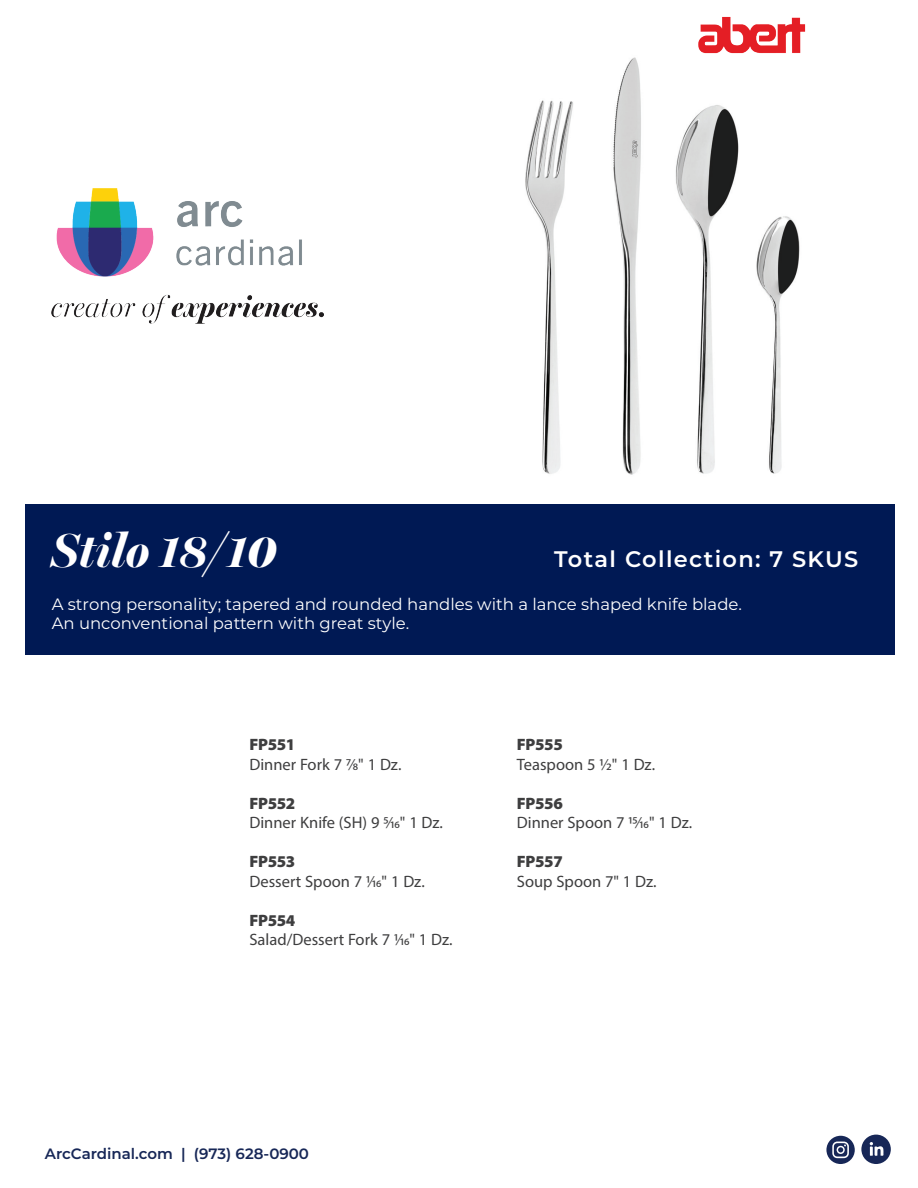
<style>
.page{position:relative;width:918px;height:1188px;background:#fff}
.page>*{position:absolute;margin:0;border:0;box-sizing:border-box;transform-origin:0 0}
.t1{font:italic 700 48px "Miller Banner";color:#fff}
.t2{font:600 22.5px "Montserrat";letter-spacing:.06em;color:#fff}
.t3{font:16.5px "Myriad Pro";color:#3e3e3f}
.t4{font:16.5px/19.5px "Montserrat";color:#fff}
.t5{font:900 16.5px "Myriad Pro";letter-spacing:-.02em;color:#3e3e3f}
.t6{font:600 15px "Montserrat";color:#172757}
</style>
<div class="page">
<img style="left:525px;top:57px;width:275px;height:418px">
<div style="left:25px;top:504px;width:869px;height:150px;background:#001954"></div>
<img style="left:52px;top:188px;width:272px;height:136px">
<svg style="left:826px;top:1136px;width:29px;height:28px"></svg>
<svg style="left:861px;top:1135px;width:30px;height:29px"></svg>
<div style="left:678px;top:0;width:148px;height:63px;background:#fff"></div>
<img style="left:698px;top:16px;width:108px;height:38px">
<h1 class="t1" style="left:52px;top:522px;width:226px">Stilo 18/10</h1>
<h2 class="t2" style="left:554px;top:543px;width:306px">Total Collection: 7 SKUS</h2>
<p class="t4" style="left:52px;top:594px;width:692px">A strong personality; tapered and rounded handles with a lance shaped knife blade.<br>An unconventional pattern with great style.</p>
<p class="t5" style="left:249px;top:734px;width:47px">FP551</p>
<p class="t3" style="left:249px;top:754px;width:153px">Dinner Fork 7 7/8" 1 Dz.</p>
<p class="t5" style="left:249px;top:792px;width:47px">FP552</p>
<p class="t3" style="left:249px;top:813px;width:195px">Dinner Knife (SH) 9 5/16" 1 Dz.</p>
<p class="t5" style="left:249px;top:851px;width:47px">FP553</p>
<p class="t3" style="left:249px;top:871px;width:177px">Dessert Spoon 7 1/16" 1 Dz.</p>
<p class="t5" style="left:249px;top:909px;width:47px">FP554</p>
<p class="t3" style="left:249px;top:930px;width:205px">Salad/Dessert Fork 7 1/16" 1 Dz.</p>
<p class="t5" style="left:517px;top:734px;width:47px">FP555</p>
<p class="t3" style="left:517px;top:754px;width:140px">Teaspoon 5 1/2" 1 Dz.</p>
<p class="t5" style="left:517px;top:792px;width:47px">FP556</p>
<p class="t3" style="left:517px;top:813px;width:177px">Dinner Spoon 7 15/16" 1 Dz.</p>
<p class="t5" style="left:517px;top:851px;width:47px">FP557</p>
<p class="t3" style="left:517px;top:871px;width:141px">Soup Spoon 7" 1 Dz.</p>
<p class="t6" style="left:45px;top:1143px;width:266px">ArcCardinal.com | (973) 628-0900</p>
</div>
